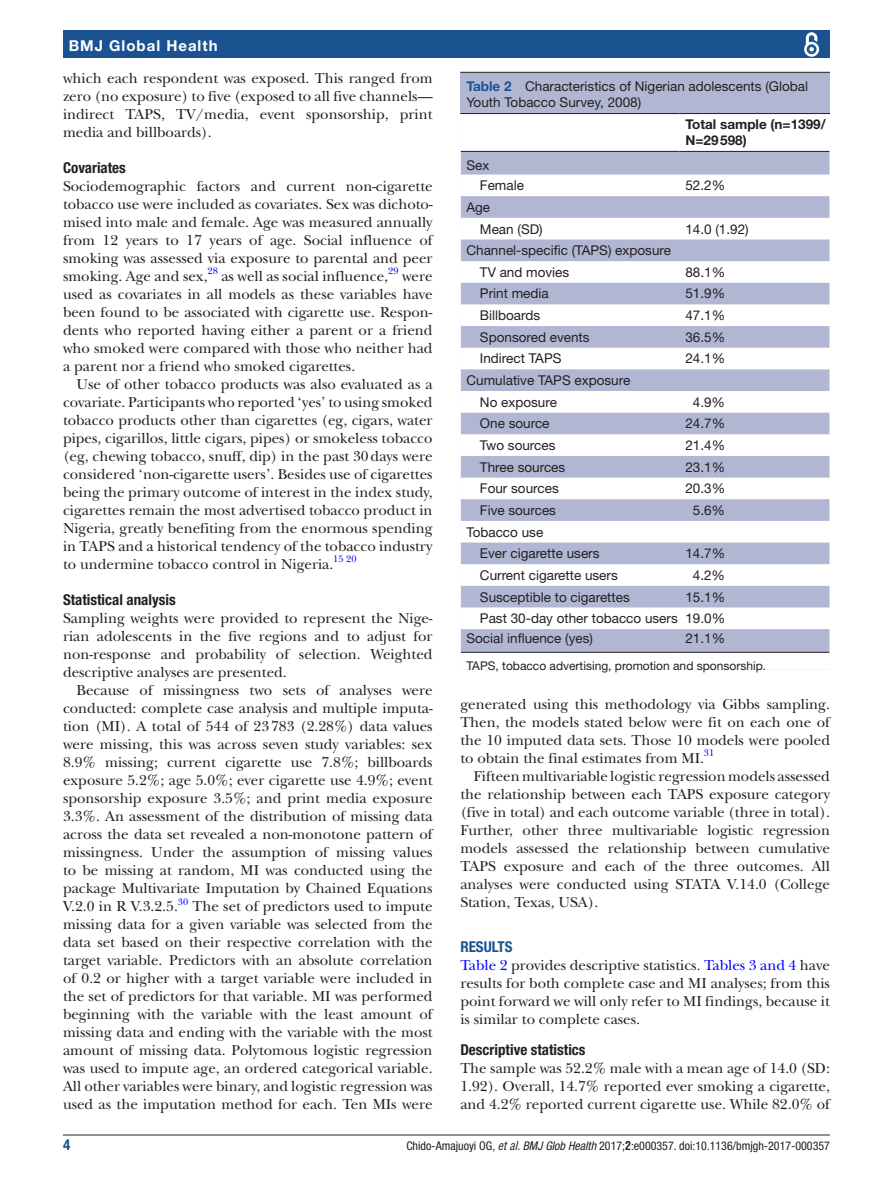
<style>
.page{position:relative;width:893px;height:1191px;background:#fff}
.page>*{position:absolute;margin:0;border:0;box-sizing:border-box;transform-origin:0 0}
.t1{font:15px/18px "New Baskerville";color:#231f20;text-align:justify}
.t2{font:700 condensed 15px "Helvetica Neue LT Std";color:#231f20}
.t3{font:700 15px "Helvetica Neue LT Std";letter-spacing:.065em;color:#fff}
.t4{font:700 condensed 15px "Helvetica Neue LT Std";color:#1b5391}
.t5{font:13.5px/21.6px "Helvetica Neue LT Std";color:#231f20}
.t6{font:700 13.5px/16.2px "Helvetica Neue LT Std";color:#231f20}
.t7{font:condensed 12px "Helvetica Neue LT Std";color:#231f20}
.t8{font:12px "Helvetica Neue LT Std";color:#231f20}
.t9{font:9.9px "New Baskerville";color:#00f}
.s1{font-weight:700;color:#1b5391}
.s2{color:#00f}
.s3{font-family:"Helvetica LT Std";font-style:italic}
.s4{font-style:italic}
.s5{font-family:"Helvetica LT Std";font-weight:700}
</style>
<div class="page">
<hr style="left:63px;top:1134px;width:767px;height:1px;background:#231f20">
<div style="left:63px;top:31px;width:767px;height:27px;background:#1b5391"></div>
<svg style="left:804px;top:32px;width:16px;height:25px"></svg>
<div style="left:808px;top:46px;width:7px;height:7px;border:1px solid #1b5391;border-radius:50%"></div>
<div style="left:460px;top:73px;width:370px;height:597px;background:#b1b7d3"></div>
<hr style="left:460px;top:72px;width:370px;height:1px;background:#231f20">
<svg style="left:461px;top:114px;width:369px;height:556px;fill:#fff"></svg>
<hr style="left:460px;top:113px;width:219px;height:1px;background:#231f20">
<hr style="left:460px;top:151px;width:219px;height:1px;background:#231f20">
<hr style="left:679px;top:113px;width:151px;height:1px;background:#231f20">
<hr style="left:679px;top:151px;width:151px;height:1px;background:#231f20">
<hr style="left:460px;top:652px;width:219px;height:1px;background:#231f20">
<hr style="left:679px;top:652px;width:151px;height:1px;background:#231f20">
<hr style="left:460px;top:114px;width:1px;height:37px;background:#fff">
<svg style="left:460px;top:151px;width:1px;height:519px"></svg>
<p class="t3" style="left:69px;top:36px;width:150px">BMJ Global Health</p>
<p class="t1" style="left:63px;top:69px;width:371px">which each respondent was exposed. This ranged from zero (no exposure) to five (exposed to all five channels— indirect TAPS, TV/media, event sponsorship, print media and billboards).</p>
<p class="t2" style="left:63px;top:159px;width:64px">Covariates</p>
<p class="t1" style="left:63px;top:177px;width:371px">Sociodemographic factors and current non-cigarette tobacco use were included as covariates. Sex was dichoto&shy;mised into male and female. Age was measured annually from 12 years to 17 years of age. Social influence of smoking was assessed via exposure to parental and peer smoking. Age and sex,</p>
<p class="t9" style="left:208px;top:265px;width:12px">28</p>
<p class="t1" style="left:221px;top:267px;width:168px">as well as social influence,</p>
<p class="t9" style="left:388px;top:265px;width:12px">29</p>
<p class="t1" style="left:63px;top:267px;width:371px;text-indent:339px">were used as covariates in all models as these variables have been found to be associated with cigarette use. Respon&shy;dents who reported having either a parent or a friend who smoked were compared with those who neither had a parent nor a friend who smoked cigarettes.</p>
<p class="t1" style="left:63px;top:375px;width:371px;text-indent:14px">Use of other tobacco products was also evaluated as a covariate. Participants who reported ‘yes’ to using smoked tobacco products other than cigarettes (eg, cigars, water pipes, cigarillos, little cigars, pipes) or smokeless tobacco (eg, chewing tobacco, snuff, dip) in the past 30days were considered ‘non-cigarette users’. Besides use of cigarettes being the primary outcome of interest in the index study, cigarettes remain the most advertised tobacco product in Nigeria, greatly benefiting from the enormous spending in TAPS and a historical tendency of the tobacco industry to undermine tobacco control in Nigeria.</p>
<p class="t9" style="left:333px;top:553px;width:25px">15 20</p>
<p class="t2" style="left:63px;top:591px;width:114px">Statistical analysis</p>
<p class="t1" style="left:63px;top:609px;width:371px">Sampling weights were provided to represent the Nige&shy;rian adolescents in the five regions and to adjust for non-response and probability of selection. Weighted descriptive analyses are presented.</p>
<p class="t1" style="left:63px;top:681px;width:371px;text-indent:14px">Because of missingness two sets of analyses were conducted: complete case analysis and multiple imputa&shy;tion (MI). A total of 544 of 23783 (2.28%) data values were missing, this was across seven study variables: sex 8.9% missing; current cigarette use 7.8%; billboards exposure 5.2%; age 5.0%; ever cigarette use 4.9%; event sponsorship exposure 3.5%; and print media exposure 3.3%. An assessment of the distribution of missing data across the data set revealed a non-monotone pattern of missingness. Under the assumption of missing values to be missing at random, MI was conducted using the package Multivariate Imputation by Chained Equations V.2.0 in R V.3.2.5.</p>
<p class="t9" style="left:178px;top:895px;width:12px">30</p>
<p class="t1" style="left:63px;top:897px;width:371px;text-indent:130px">The set of predictors used to impute missing data for a given variable was selected from the data set based on their respective correlation with the target variable. Predictors with an absolute correlation of 0.2 or higher with a target variable were included in the set of predictors for that variable. MI was performed beginning with the variable with the least amount of missing data and ending with the variable with the most amount of missing data. Polytomous logistic regression was used to impute age, an ordered categorical variable.<br>All other variables were binary, and logistic regression was used as the imputation method for each. Ten MIs were</p>
<p class="t5" style="left:466px;top:77px;width:343px;line-height:16.5px"><span class="s1">Table 2</span> Characteristics of Nigerian adolescents (Global<br>Youth Tobacco Survey, 2008)</p>
<p class="t6" style="left:685px;top:116px;width:142px">Total sample (n=1399/<br>N=29598)</p>
<p class="t5" style="left:480px;top:155px;width:46px;line-height:20.1px;text-indent:-14px">Sex<br>Female</p>
<p class="t5" style="left:685px;top:174px;width:41px">52.2%</p>
<p class="t5" style="left:480px;top:196px;width:64px;text-indent:-14px">Age<br>Mean (SD)</p>
<p class="t5" style="left:480px;top:239px;width:193px;text-indent:-14px">Channel-specific (TAPS) exposure<br>TV and movies</p>
<p class="t5" style="left:685px;top:218px;width:65px">14.0 (1.92)</p>
<p class="t5" style="left:685px;top:261px;width:41px">88.1%</p>
<p class="t5" style="left:480px;top:283px;width:70px">Print media</p>
<p class="t5" style="left:685px;top:283px;width:41px">51.9%</p>
<p class="t5" style="left:480px;top:304px;width:62px">Billboards</p>
<p class="t5" style="left:685px;top:304px;width:41px">47.1%</p>
<p class="t5" style="left:480px;top:326px;width:111px">Sponsored events</p>
<p class="t5" style="left:685px;top:326px;width:41px">36.5%</p>
<p class="t5" style="left:480px;top:347px;width:83px">Indirect TAPS</p>
<p class="t5" style="left:685px;top:347px;width:41px">24.1%</p>
<p class="t5" style="left:480px;top:369px;width:152px;text-indent:-14px">Cumulative TAPS exposure<br>No exposure</p>
<p class="t5" style="left:693px;top:391px;width:34px">4.9%</p>
<p class="t5" style="left:480px;top:412px;width:71px">One source</p>
<p class="t5" style="left:685px;top:412px;width:41px">24.7%</p>
<p class="t5" style="left:480px;top:434px;width:77px">Two sources</p>
<p class="t5" style="left:685px;top:434px;width:41px">21.4%</p>
<p class="t5" style="left:480px;top:456px;width:87px">Three sources</p>
<p class="t5" style="left:685px;top:456px;width:41px">23.1%</p>
<p class="t5" style="left:480px;top:477px;width:80px">Four sources</p>
<p class="t5" style="left:685px;top:477px;width:41px">20.3%</p>
<p class="t5" style="left:480px;top:499px;width:78px">Five sources</p>
<p class="t5" style="left:693px;top:499px;width:34px">5.6%</p>
<p class="t5" style="left:480px;top:521px;width:121px;text-indent:-14px">Tobacco use<br>Ever cigarette users</p>
<p class="t5" style="left:685px;top:542px;width:41px">14.7%</p>
<p class="t5" style="left:480px;top:564px;width:139px">Current cigarette users</p>
<p class="t5" style="left:693px;top:564px;width:34px">4.2%</p>
<p class="t5" style="left:480px;top:586px;width:151px">Susceptible to cigarettes</p>
<p class="t5" style="left:480px;top:586px;width:247px;text-align:right">15.1%<br>Past 30-day other tobacco users 19.0%</p>
<p class="t5" style="left:466px;top:627px;width:128px">Social influence (yes)</p>
<p class="t5" style="left:685px;top:627px;width:41px">21.1%</p>
<p class="t8" style="left:466px;top:658px;width:301px">TAPS, tobacco advertising, promotion and sponsorship.</p>
<p class="t1" style="left:460px;top:695px;width:371px">generated using this methodology via Gibbs sampling.<br>Then, the models stated below were fit on each one of the 10 imputed data sets. Those 10 models were pooled to obtain the final estimates from MI.</p>
<p class="t9" style="left:704px;top:747px;width:12px">31</p>
<p class="t1" style="left:460px;top:767px;width:371px;text-indent:14px">Fifteen multivariable logistic regression models assessed the relationship between each TAPS exposure category (five in total) and each outcome variable (three in total).<br>Further, other three multivariable logistic regression models assessed the relationship between cumulative TAPS exposure and each of the three outcomes. All analyses were conducted using STATA V.14.0 (College Station, Texas, USA).</p>
<p class="t4" style="left:460px;top:937px;width:54px">Results</p>
<p class="t1" style="left:460px;top:956px;width:371px"><span class="s2">Table 2</span> provides descriptive statistics. <span class="s2">Tables 3 and 4</span> have results for both complete case and MI analyses; from this point forward we will only refer to MI findings, because it is similar to complete cases.</p>
<p class="t2" style="left:460px;top:1041px;width:127px">Descriptive statistics</p>
<p class="t1" style="left:460px;top:1059px;width:371px">The sample was 52.2% male with a mean age of 14.0 (SD:<br>1.92). Overall, 14.7% reported ever smoking a cigarette, and 4.2% reported current cigarette use. While 82.0% of</p>
<p class="t4" style="left:63px;top:1135px;width:9px">4</p>
<p class="t7" style="left:406px;top:1138px;width:425px">Chido-Amajuoyi OG, <span class="s3">et al</span>. <span class="s4">BMJ Glob Health</span> 2017;<span class="s5">2</span>:e000357. doi:10.1136/bmjgh-2017-000357</p>
</div>
